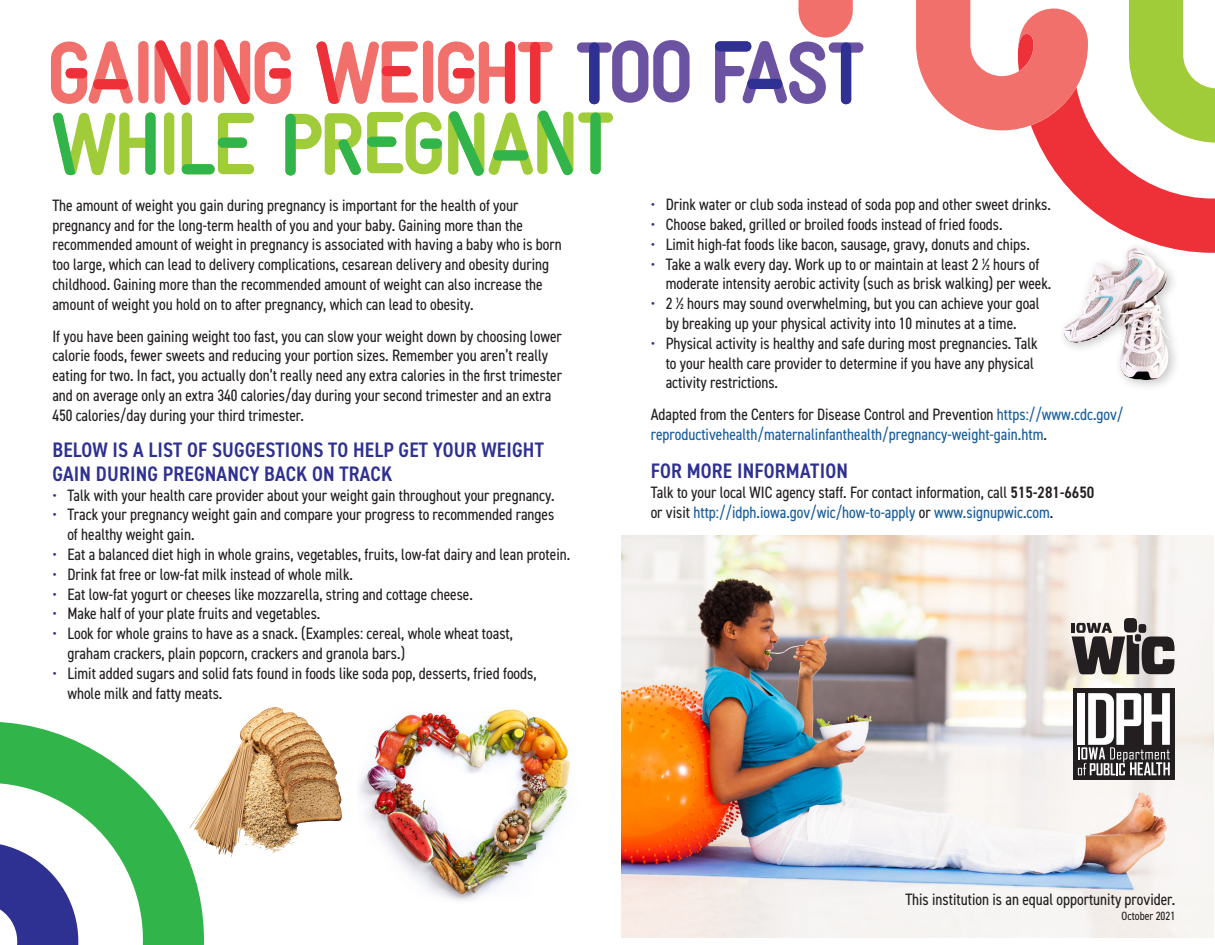
<style>
.page{position:relative;width:1215px;height:945px;background:#fff}
.page>*{position:absolute;margin:0;border:0;box-sizing:border-box;transform-origin:0 0}
.Subheads{font:600 condensed 21px/24px "DIN2014";letter-spacing:.01em;color:#2e3092}
.Headlines{font:600 condensed 21px "DIN2014";letter-spacing:.01em;color:#2e3092}
.Headlines-2{font:condensed 16.5px/19.8px "DIN2014";color:#231f20}
.t1{font:condensed 16.5px/19.8px "DIN2014";color:#175d9e}
.t2{font:condensed 12px "DIN2014";color:#231f20}
.s1{color:#2e3092}
.s2{color:#231f20}
.s3{font-weight:600}
.s4{color:#175d9e}
</style>
<div class="page">
<img style="left:621px;top:535px;width:593px;height:403px">
<svg style="left:0;top:722px;width:204px;height:223px"></svg>
<svg style="left:0;top:836px;width:79px;height:109px"></svg>
<div style="left:1058px;top:241px;width:123px;height:151px;background:#231f20;opacity:.25"></div>
<img style="left:1064px;top:253px;width:98px;height:127px">
<div style="left:1124px;top:618px;width:13px;height:15px;background:#231f20;border-radius:5px"></div>
<svg style="left:1072px;top:623px;width:102px;height:51px;background:#716c6b"></svg>
<div style="left:1073px;top:688px;width:101px;height:92px;background:#231f20"></div>
<svg style="left:1078px;top:693px;width:92px;height:82px"></svg>
<div style="left:138px;top:41px;width:11px;height:62px;background:#f2706c;border-radius:5px"></div>
<svg style="left:51px;top:41px;width:82px;height:63px"></svg>
<div style="left:66px;top:68px;width:21px;height:10px;background:#ee3038;border-radius:5px"></div>
<svg style="left:155px;top:40px;width:36px;height:65px"></svg>
<svg style="left:316px;top:41px;width:102px;height:63px"></svg>
<div style="left:198px;top:40px;width:10px;height:63px;background:#f2706c;border-radius:5px"></div>
<svg style="left:214px;top:39px;width:77px;height:66px"></svg>
<div style="left:269px;top:68px;width:22px;height:11px;background:#ee3038;border-radius:5px"></div>
<div style="left:423px;top:41px;width:10px;height:62px;background:#f2706c;border-radius:5px"></div>
<svg style="left:438px;top:41px;width:115px;height:63px"></svg>
<div style="left:453px;top:68px;width:21px;height:10px;background:#ee3038;border-radius:5px"></div>
<svg style="left:577px;top:40px;width:113px;height:64px"></svg>
<svg style="left:715px;top:0;width:500px;height:253px"></svg>
<div style="left:841px;top:42px;width:10px;height:62px;background:#2e3092;border-radius:5px"></div>
<div style="left:164px;top:112px;width:10px;height:63px;background:#a1cc3a;border-radius:5px"></div>
<svg style="left:53px;top:112px;width:103px;height:63px"></svg>
<svg style="left:182px;top:112px;width:72px;height:62px"></svg>
<div style="left:182px;top:164px;width:33px;height:10px;background:#31b44a;border-radius:5px"></div>
<svg style="left:285px;top:112px;width:157px;height:64px"></svg>
<div style="left:367px;top:137px;width:29px;height:10px;background:#31b44a;border-radius:5px"></div>
<svg style="left:448px;top:110px;width:165px;height:66px"></svg>
<img style="left:358px;top:709px;width:212px;height:192px">
<img style="left:189px;top:707px;width:86px;height:150px">
<p class="Headlines-2" style="left:52px;top:195px;width:511px">The amount of weight you gain during pregnancy is important for the health of your pregnancy and for the long-term health of you and your baby. Gaining more than the recommended amount of weight in pregnancy is associated with having a baby who is born too large, which can lead to delivery complications, cesarean delivery and obesity during childhood. Gaining more than the recommended amount of weight can also increase the amount of weight you hold on to after pregnancy, which can lead to obesity.</p>
<p class="Headlines-2" style="left:52px;top:325px;width:511px">If you have been gaining weight too fast, you can slow your weight down by choosing lower calorie foods, fewer sweets and reducing your portion sizes. Remember you aren’t really eating for two. In fact, you actually don’t really need any extra calories in the first trimester and on average only an extra 340 calories/day during your second trimester and an extra 450 calories/day during your third trimester.</p>
<p class="Subheads" style="left:52px;top:437px;width:493px">BELOW IS A LIST OF SUGGESTIONS TO HELP GET YOUR WEIGHT<br>GAIN DURING PREGNANCY BACK ON TRACK</p>
<p class="Headlines-2" style="left:52px;top:484px;width:504px"><span class="s1">•</span> Talk with your health care provider about your weight gain throughout your pregnancy.</p>
<p class="Headlines-2" style="left:67px;top:504px;width:488px;text-indent:-15px"><span class="s1">•</span> Track your pregnancy weight gain and compare your progress to recommended ranges of healthy weight gain.</p>
<p class="Headlines-2" style="left:52px;top:544px;width:519px"><span class="s1">•</span> Eat a balanced diet high in whole grains, vegetables, fruits, low-fat dairy and lean protein.</p>
<p class="Headlines-2" style="left:52px;top:564px;width:302px"><span class="s1">•</span> Drink fat free or low-fat milk instead of whole milk.</p>
<p class="Headlines-2" style="left:52px;top:583px;width:422px"><span class="s1">•</span> Eat low-fat yogurt or cheeses like mozzarella, string and cottage cheese.</p>
<p class="Headlines-2" style="left:52px;top:603px;width:270px"><span class="s1">•</span> Make half of your plate fruits and vegetables.</p>
<p class="Headlines-2" style="left:67px;top:623px;width:447px;text-indent:-15px"><span class="s1">•</span> Look for whole grains to have as a snack. (Examples: cereal, whole wheat toast, graham crackers, plain popcorn, crackers and granola bars.)</p>
<p class="Headlines-2" style="left:67px;top:663px;width:471px;text-indent:-15px"><span class="s1">•</span> Limit added sugars and solid fats found in foods like soda pop, desserts, fried foods, whole milk and fatty meats.</p>
<p class="Headlines-2" style="left:651px;top:194px;width:402px"><span class="s1">•</span> Drink water or club soda instead of soda pop and other sweet drinks.</p>
<p class="Headlines-2" style="left:651px;top:214px;width:353px"><span class="s1">•</span> Choose baked, grilled or broiled foods instead of fried foods.</p>
<p class="Headlines-2" style="left:651px;top:234px;width:381px"><span class="s1">•</span> Limit high-fat foods like bacon, sausage, gravy, donuts and chips.</p>
<p class="Headlines-2" style="left:666px;top:253px;width:387px;text-indent:-15px"><span class="s1">•</span> Take a walk every day. Work up to or maintain at least 2 ½ hours of moderate intensity aerobic activity (such as brisk walking) per week.</p>
<p class="Headlines-2" style="left:651px;top:293px;width:390px;text-align:center"><span class="s1">•</span> 2 ½ hours may sound overwhelming, but you can achieve your goal by breaking up your physical activity into 10 minutes at a time.</p>
<p class="Headlines-2" style="left:666px;top:333px;width:374px;text-indent:-15px"><span class="s1">•</span> Physical activity is healthy and safe during most pregnancies. Talk to your health care provider to determine if you have any physical activity restrictions.</p>
<p class="t1" style="left:651px;top:404px;width:474px"><span class="s2">Adapted from the Centers for Disease Control and Prevention</span> https://www.cdc.gov/ reproductivehealth/maternalinfanthealth/pregnancy-weight-gain.htm<span class="s2">.</span></p>
<p class="Headlines" style="left:651px;top:457px;width:199px">FOR MORE INFORMATION</p>
<p class="Headlines-2" style="left:651px;top:482px;width:445px">Talk to your local WIC agency staff. For contact information, call <span class="s3">515-281-6650 </span>or visit <span class="s4">http://idph.iowa.gov/wic/how-to-apply</span> or <span class="s4">www.signupwic.com</span>.</p>
<p class="Headlines-2" style="left:905px;top:889px;width:271px">This institution is an equal opportunity provider.</p>
<p class="t2" style="left:1122px;top:908px;width:55px">October 2021</p>
</div>
